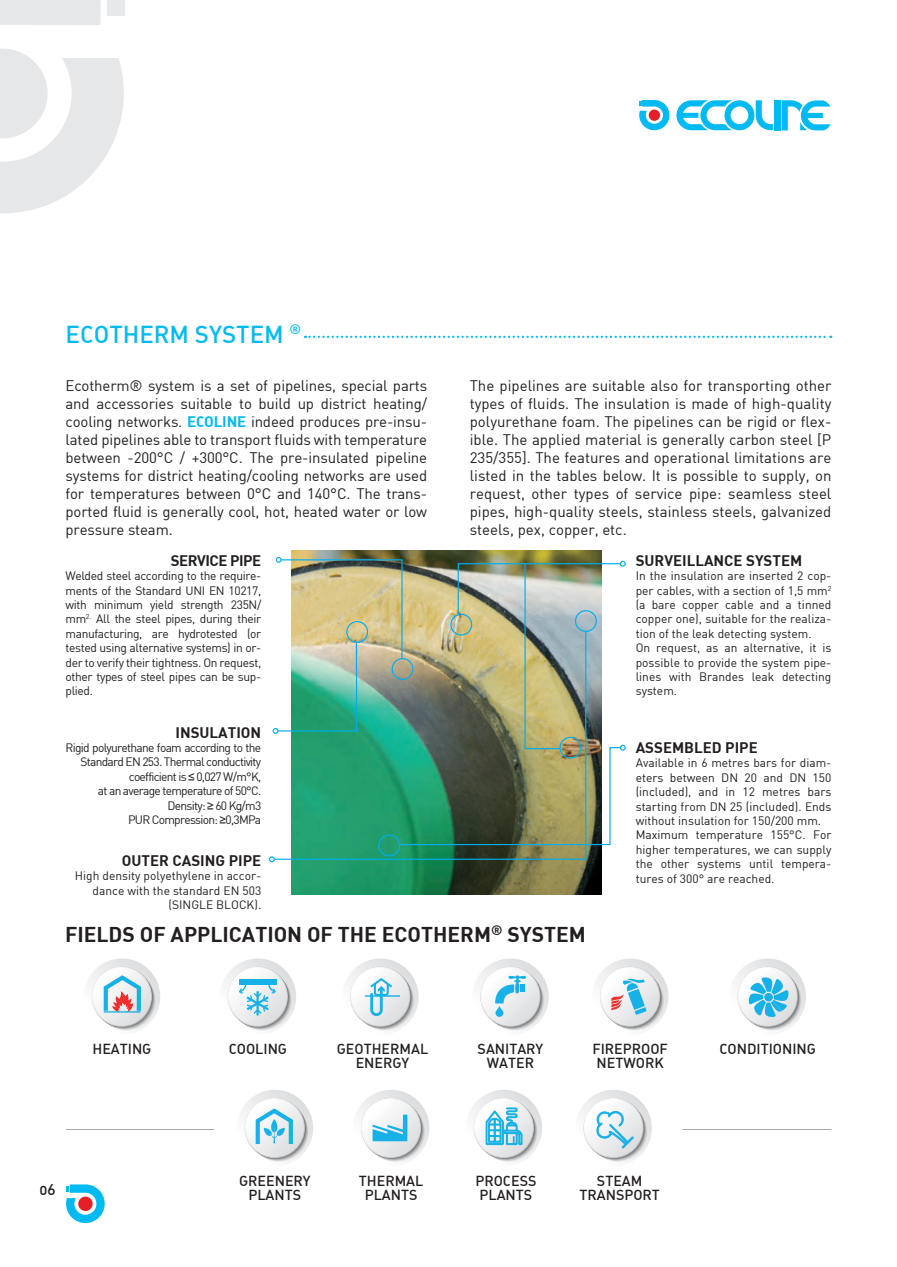
<style>
.page{position:relative;width:897px;height:1267px;background:#fff}
.page>*{position:absolute;margin:0;border:0;box-sizing:border-box;transform-origin:0 0}
.t1{font:24px "DIN Medium Alternate";color:#00baf1}
.t2{font:21px "DIN Bold";color:#231f20}
.t3{font:15px/18px "DIN";letter-spacing:-.005em;color:#231f20;text-align:justify}
.t4{font:15px "DIN Bold";color:#231f20}
.t5{font:15px "DIN Bold";letter-spacing:-.03em;color:#231f20}
.t6{font:15px "DIN Medium Alternate";color:#231f20}
.t7{font:14.25px/14.2px "DIN Medium Alternate";color:#231f20;text-align:center}
.t8{font:12px/14.4px "DIN";color:#231f20;text-align:justify}
.t9{font:12px/14.4px "DIN";letter-spacing:-.06em;color:#231f20;text-align:right}
.s1{font-family:"DIN Bold Alternate";color:#00baf1}
.s2{font-family:"Arial"}
</style>
<div class="page">
<div style="left:107px;top:0;width:18px;height:16px;background:#e6e7e9"></div>
<div style="left:774px;top:100px;width:6px;height:30px;background:#00baf1"></div>
<svg style="left:676px;top:100px;width:96px;height:30px"></svg>
<svg style="left:781px;top:100px;width:49px;height:30px"></svg>
<svg style="left:639px;top:100px;width:30px;height:30px"></svg>
<svg style="left:66px;top:1184px;width:39px;height:38px"></svg>
<svg style="left:305px;top:336px;width:526px;height:2px"></svg>
<svg style="left:465px;top:1089px;width:77px;height:77px"></svg>
<svg style="left:473px;top:1097px;width:61px;height:61px"></svg>
<svg style="left:475px;top:1098px;width:58px;height:59px"></svg>
<svg style="left:485px;top:1106px;width:37px;height:60px"></svg>
<svg style="left:236px;top:1089px;width:77px;height:77px"></svg>
<svg style="left:248px;top:1101px;width:60px;height:60px"></svg>
<svg style="left:247px;top:1100px;width:60px;height:60px"></svg>
<svg style="left:245px;top:1097px;width:60px;height:61px"></svg>
<svg style="left:246px;top:1098px;width:58px;height:59px"></svg>
<svg style="left:255px;top:1107px;width:39px;height:37px"></svg>
<img style="left:291px;top:550px;width:310px;height:344px">
<svg style="left:275px;top:845px;width:312px;height:15px"></svg>
<svg style="left:269px;top:856px;width:6px;height:6px"></svg>
<img style="left:272px;top:557px;width:353px;height:288px">
<svg style="left:575px;top:1089px;width:76px;height:77px"></svg>
<svg style="left:589px;top:1103px;width:59px;height:59px"></svg>
<svg style="left:586px;top:1100px;width:60px;height:60px"></svg>
<svg style="left:585px;top:1099px;width:60px;height:60px"></svg>
<svg style="left:583px;top:1097px;width:60px;height:61px"></svg>
<div style="left:584px;top:1098px;width:58px;height:59px;background:linear-gradient(to bottom,#fcfcfd,#e3e4e6);border-radius:29px"></div>
<svg style="left:595px;top:1109px;width:39px;height:40px"></svg>
<svg style="left:342px;top:958px;width:76px;height:76px"></svg>
<svg style="left:356px;top:972px;width:59px;height:59px"></svg>
<svg style="left:355px;top:971px;width:59px;height:59px"></svg>
<svg style="left:352px;top:968px;width:60px;height:60px"></svg>
<svg style="left:351px;top:967px;width:60px;height:60px"></svg>
<svg style="left:350px;top:966px;width:60px;height:60px"></svg>
<div style="left:351px;top:967px;width:58px;height:58px;background:linear-gradient(to right,#fdfdfd,#e3e4e5);border-radius:29px"></div>
<hr style="left:365px;top:995px;width:35px;height:1px;background:#18b1e7">
<svg style="left:370px;top:978px;width:22px;height:38px"></svg>
<svg style="left:353px;top:1089px;width:76px;height:77px"></svg>
<svg style="left:366px;top:1103px;width:60px;height:59px"></svg>
<svg style="left:365px;top:1101px;width:59px;height:60px"></svg>
<svg style="left:364px;top:1100px;width:59px;height:60px"></svg>
<svg style="left:361px;top:1097px;width:60px;height:61px"></svg>
<div style="left:362px;top:1098px;width:58px;height:59px;background:linear-gradient(to right,#fdfdfd,#e1e2e4);border-radius:29px"></div>
<svg style="left:372px;top:1114px;width:35px;height:27px"></svg>
<svg style="left:84px;top:958px;width:76px;height:76px"></svg>
<div style="left:97px;top:972px;width:60px;height:59px;background:#e9eaeb;border-radius:50%"></div>
<svg style="left:96px;top:971px;width:60px;height:59px"></svg>
<svg style="left:94px;top:968px;width:60px;height:60px"></svg>
<svg style="left:93px;top:967px;width:60px;height:60px"></svg>
<svg style="left:92px;top:966px;width:60px;height:60px"></svg>
<div style="left:93px;top:967px;width:58px;height:58px;background:linear-gradient(to bottom,#fbfbfb,#e3e4e6);border-radius:29px"></div>
<svg style="left:103px;top:974px;width:39px;height:38px"></svg>
<svg style="left:219px;top:958px;width:77px;height:76px"></svg>
<svg style="left:232px;top:971px;width:60px;height:59px"></svg>
<svg style="left:230px;top:969px;width:60px;height:60px"></svg>
<svg style="left:229px;top:967px;width:60px;height:60px"></svg>
<svg style="left:228px;top:966px;width:60px;height:60px"></svg>
<div style="left:229px;top:967px;width:58px;height:58px;background:linear-gradient(to right,#fcfcfc,#e1e2e4);border-radius:29px"></div>
<div style="left:239px;top:979px;width:37px;height:5px;background:#18b1e7"></div>
<svg style="left:238px;top:980px;width:38px;height:35px"></svg>
<svg style="left:472px;top:958px;width:76px;height:76px"></svg>
<svg style="left:486px;top:972px;width:59px;height:59px"></svg>
<svg style="left:485px;top:971px;width:59px;height:59px"></svg>
<svg style="left:483px;top:969px;width:60px;height:60px"></svg>
<svg style="left:482px;top:968px;width:60px;height:60px"></svg>
<svg style="left:481px;top:967px;width:60px;height:60px"></svg>
<svg style="left:480px;top:966px;width:60px;height:60px"></svg>
<div style="left:481px;top:967px;width:58px;height:58px;background:linear-gradient(to right,#fcfcfc,#e1e2e4);border-radius:29px"></div>
<svg style="left:494px;top:975px;width:32px;height:41px"></svg>
<svg style="left:592px;top:958px;width:76px;height:76px"></svg>
<svg style="left:604px;top:971px;width:60px;height:59px"></svg>
<svg style="left:602px;top:969px;width:60px;height:60px"></svg>
<svg style="left:601px;top:967px;width:60px;height:60px"></svg>
<svg style="left:600px;top:966px;width:60px;height:60px"></svg>
<div style="left:601px;top:967px;width:58px;height:58px;background:linear-gradient(to right,#fcfcfd,#e2e3e5);border-radius:29px"></div>
<svg style="left:611px;top:978px;width:35px;height:36px"></svg>
<svg style="left:729px;top:958px;width:76px;height:76px"></svg>
<svg style="left:743px;top:972px;width:59px;height:59px"></svg>
<svg style="left:742px;top:971px;width:59px;height:59px"></svg>
<svg style="left:740px;top:969px;width:60px;height:60px"></svg>
<svg style="left:739px;top:968px;width:60px;height:60px"></svg>
<svg style="left:738px;top:967px;width:60px;height:60px"></svg>
<svg style="left:737px;top:966px;width:60px;height:60px"></svg>
<div style="left:738px;top:967px;width:58px;height:58px;background:linear-gradient(to right,#fcfcfc,#e3e5e7);border-radius:29px"></div>
<svg style="left:748px;top:976px;width:40px;height:41px"></svg>
<hr style="left:66px;top:1129px;width:148px;height:1px;background:#a8a9ad">
<hr style="left:682px;top:1129px;width:149px;height:1px;background:#a8a9ad">
<svg style="left:0;top:0;width:124px;height:213px"></svg>
<p class="t1" style="left:66px;top:319px;width:237px">ECOTHERM SYSTEM <sup>®</sup></p>
<p class="t3" style="left:66px;top:376px;width:363px">Ecotherm® system is a set of pipelines, special parts and accessories suitable to build up district heating/ cooling networks. <span class="s1">ECOLINE</span> indeed produces pre-insu&shy;lated pipelines able to transport fluids with temperature between -200°C / +300°C. The pre-insulated pipeline systems for district heating/cooling networks are used for temperatures between 0°C and 140°C. The trans&shy;ported fluid is generally cool, hot, heated water or low pressure steam.</p>
<p class="t3" style="left:469px;top:376px;width:363px">The pipelines are suitable also for transporting other types of fluids. The insulation is made of high-quality polyurethane foam. The pipelines can be rigid or flex&shy;ible. The applied material is generally carbon steel [P 235/355]. The features and operational limitations are listed in the tables below. It is possible to supply, on request, other types of service pipe: seamless steel pipes, high-quality steels, stainless steels, galvanized steels, pex, copper, etc.</p>
<p class="t5" style="left:171px;top:550px;width:92px">SERVICE PIPE</p>
<p class="t8" style="left:66px;top:568px;width:197px">Welded steel according to the require&shy;ments of the Standard UNI EN 10217, with minimum yield strength 235N/ mm<sup>2.</sup> All the steel pipes, during their manufacturing, are hydrotested (or tested using alternative systems) in or&shy;der to verify their tightness. On request, other types of steel pipes can be sup&shy;plied.</p>
<p class="t4" style="left:175px;top:722px;width:87px">INSULATION</p>
<p class="t9" style="left:66px;top:740px;width:197px">Rigid polyurethane foam according to the<br>Standard EN 253. Thermal conductivity</p>
<p class="t9" style="left:129px;top:769px;width:134px">coefficient is <span class="s2">≤</span> 0,027 W/m°K,</p>
<p class="t9" style="left:98px;top:783px;width:165px">at an average temperature of 50°C.</p>
<p class="t9" style="left:168px;top:797px;width:95px">Density: <span class="s2">≥</span> 60 Kg/m3</p>
<p class="t9" style="left:128px;top:812px;width:135px">PUR Compression: <span class="s2">≥</span>0,3MPa</p>
<p class="t4" style="left:122px;top:850px;width:141px">OUTER CASING PIPE</p>
<p class="t8" style="left:75px;top:868px;width:188px;text-align:right">High density polyethylene in accor&shy;dance with the standard EN 503</p>
<p class="t8" style="left:168px;top:897px;width:94px">(SINGLE BLOCK).</p>
<p class="t4" style="left:635px;top:550px;width:168px">SURVEILLANCE SYSTEM</p>
<p class="t8" style="left:635px;top:568px;width:197px">In the insulation are inserted 2 cop&shy;per cables, with a section of 1,5 mm<sup>2 </sup>(a bare copper cable and a tinned copper one), suitable for the realiza&shy;tion of the leak detecting system.</p>
<p class="t8" style="left:635px;top:640px;width:197px">On request, as an alternative, it is possible to provide the system pipe&shy;lines with Brandes leak detecting system.</p>
<p class="t4" style="left:635px;top:737px;width:123px">ASSEMBLED PIPE</p>
<p class="t8" style="left:635px;top:755px;width:197px">Available in 6 metres bars for diam&shy;eters between DN 20 and DN 150 (included), and in 12 metres bars starting from DN 25 (included). Ends without insulation for 150/200 mm.</p>
<p class="t8" style="left:635px;top:827px;width:197px">Maximum temperature 155°C. For higher temperatures, we can supply the other systems until tempera&shy;tures of 300° are reached.</p>
<p class="t2" style="left:65px;top:921px;width:522px">FIELDS OF APPLICATION OF THE ECOTHERM<sup>®</sup> SYSTEM</p>
<p class="t7" style="left:92px;top:1041px;width:60px">HEATING</p>
<p class="t7" style="left:229px;top:1041px;width:60px">COOLING</p>
<p class="t7" style="left:477px;top:1041px;width:67px">SANITARY<br>WATER</p>
<p class="t7" style="left:592px;top:1041px;width:77px;text-align:left">FIREPROOF<br>NETWORK</p>
<p class="t7" style="left:719px;top:1041px;width:98px">CONDITIONING</p>
<p class="t7" style="left:337px;top:1041px;width:93px">GEOTHERMAL<br>ENERGY</p>
<p class="t6" style="left:40px;top:1180px;width:18px">06</p>
<p class="t7" style="left:239px;top:1173px;width:73px">GREENERY<br>PLANTS</p>
<p class="t7" style="left:359px;top:1173px;width:66px">THERMAL<br>PLANTS</p>
<p class="t7" style="left:475px;top:1173px;width:63px;text-align:left">PROCESS<br>PLANTS</p>
<p class="t7" style="left:579px;top:1173px;width:82px">STEAM<br>TRANSPORT</p>
</div>
